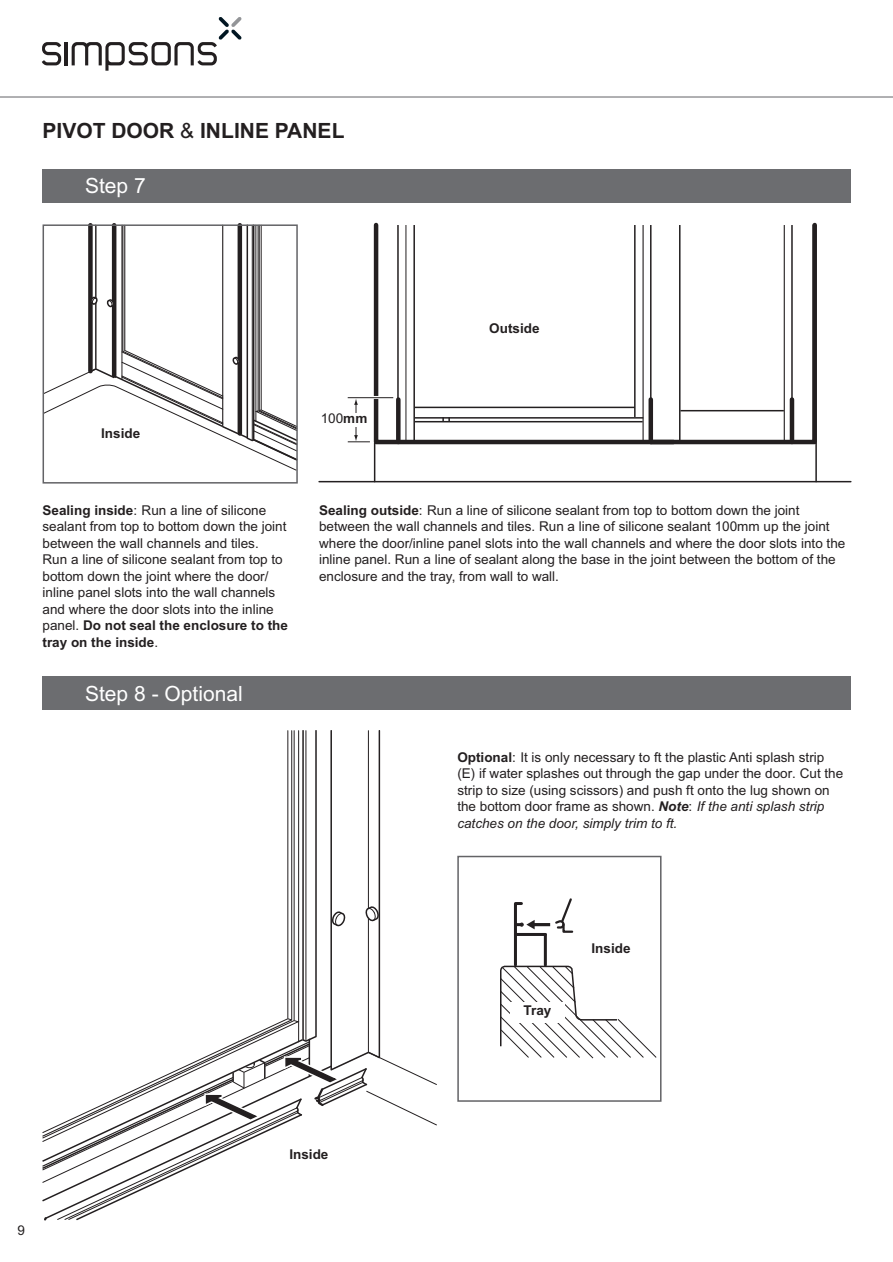
<style>
.page{position:relative;width:893px;height:1262px;background:#fff}
.page>*{position:absolute;margin:0;border:0;box-sizing:border-box;transform-origin:0 0}
.t1{font:700 21px "Arial";color:#231f20}
.t2{font:21px "Arial";color:#fff}
.t3{font:13.5px/16.5px "Arial";color:#231f20}
.t4{font:700 13.5px "Arial";color:#231f20}
.t5{font:13.5px "Arial Unicode MS";color:#231f20}
.s1{font-family:"Arial Unicode MS";font-weight:400}
.s2{font-family:"Arial Unicode MS";font-weight:400;color:#fff}
.s3{font-family:"Arial Unicode MS"}
.s4{font-family:"Arial";font-weight:700}
.s5{font-weight:700}
.s6{font-weight:700;font-style:italic}
.s7{font-style:italic}
</style>
<div class="page">
<svg style="left:42px;top:42px;width:19px;height:23px"></svg>
<hr style="left:65px;top:42px;width:3px;height:23px;background:#231f20">
<svg style="left:72px;top:17px;width:169px;height:54px"></svg>
<hr style="left:0;top:97px;width:892px;height:1px;background:#636366">
<div style="left:43px;top:169px;width:807px;height:34px;background:#6c6d70"></div>
<div style="left:43px;top:676px;width:807px;height:34px;background:#6c6d70"></div>
<hr style="left:315px;top:730px;width:2px;height:306px;background:#231f20">
<hr style="left:302px;top:730px;width:2px;height:309px;background:#231f20">
<hr style="left:298px;top:730px;width:1px;height:311px;background:#231f20">
<hr style="left:294px;top:730px;width:1px;height:290px;background:#231f20">
<hr style="left:305px;top:730px;width:1px;height:309px;background:#231f20">
<hr style="left:287px;top:730px;width:1px;height:288px;background:#231f20">
<hr style="left:291px;top:730px;width:1px;height:289px;background:#231f20">
<hr style="left:378px;top:730px;width:2px;height:327px;background:#231f20">
<hr style="left:330px;top:730px;width:2px;height:339px;background:#231f20">
<hr style="left:368px;top:730px;width:1px;height:322px;background:#231f20">
<svg style="left:365px;top:904px;width:14px;height:18px"></svg>
<svg style="left:330px;top:909px;width:16px;height:18px"></svg>
<svg style="left:42px;top:1018px;width:395px;height:203px"></svg>
<svg style="left:500px;top:898px;width:156px;height:160px"></svg>
<div style="left:457px;top:855px;width:204px;height:246px;border:2px solid #636366"></div>
<div style="left:88px;top:225px;width:5px;height:146px;background:#231f20"></div>
<hr style="left:112px;top:225px;width:4px;height:150px;background:#231f20">
<svg style="left:106px;top:297px;width:7px;height:11px"></svg>
<hr style="left:222px;top:225px;width:1px;height:201px;background:#231f20">
<hr style="left:122px;top:225px;width:1px;height:126px;background:#231f20">
<hr style="left:124px;top:225px;width:1px;height:125px;background:#231f20">
<hr style="left:95px;top:225px;width:1px;height:143px;background:#231f20">
<svg style="left:91px;top:295px;width:7px;height:11px"></svg>
<hr style="left:246px;top:225px;width:2px;height:213px;background:#231f20">
<hr style="left:253px;top:225px;width:1px;height:215px;background:#231f20">
<hr style="left:255px;top:225px;width:1px;height:196px;background:#231f20">
<hr style="left:258px;top:225px;width:1px;height:186px;background:#231f20">
<hr style="left:252px;top:225px;width:1px;height:215px;background:#231f20">
<hr style="left:261px;top:225px;width:1px;height:185px;background:#231f20">
<hr style="left:259px;top:225px;width:1px;height:185px;background:#231f20">
<div style="left:237px;top:225px;width:5px;height:208px;background:#231f20"></div>
<svg style="left:42px;top:350px;width:253px;height:121px"></svg>
<div style="left:43px;top:224px;width:255px;height:259px;border:2px solid #636366"></div>
<svg style="left:373px;top:222px;width:273px;height:224px"></svg>
<svg style="left:396px;top:399px;width:4px;height:43px"></svg>
<svg style="left:646px;top:222px;width:171px;height:224px"></svg>
<hr style="left:650px;top:225px;width:1px;height:217px;background:#231f20">
<hr style="left:319px;top:481px;width:531px;height:1px;background:#231f20">
<hr style="left:374px;top:443px;width:1px;height:38px;background:#231f20">
<hr style="left:815px;top:443px;width:1px;height:38px;background:#231f20">
<hr style="left:348px;top:396px;width:45px;height:3px;background:#fff">
<hr style="left:348px;top:397px;width:45px;height:1px;background:#231f20">
<svg style="left:348px;top:223px;width:43px;height:221px"></svg>
<div style="left:317px;top:413px;width:54px;height:13px;background:#fff"></div>
<div style="left:510px;top:1002px;width:54px;height:20px;background:#fff"></div>
<h1 class="t1" style="left:43px;top:123px;width:321px">PIVOT DOOR <span class="s1">&amp;</span> INLINE PANEL <span class="s2">1</span></h1>
<h1 class="t2" style="left:85px;top:178px;width:62px">Step <span class="s3">7</span></h1>
<p class="t4" style="left:101px;top:428px;width:41px">Inside</p>
<p class="t5" style="left:321px;top:413px;width:48px">100<span class="s4">mm</span></p>
<p class="t4" style="left:489px;top:323px;width:52px">Outside</p>
<p class="t3" style="left:43px;top:503px;width:247px"><span class="s5">Sealing inside</span><span class="s3">:</span> Run a line of silicone sealant from top to bottom down the joint between the wall channels and tiles<span class="s3">.<br></span>Run a line of silicone sealant from top to bottom down the joint where the door/ inline panel slots into the wall channels and where the door slots into the inline panel<span class="s3">.</span> <span class="s5">Do not seal the enclosure to the tray on the inside</span><span class="s3">.</span></p>
<p class="t3" style="left:319px;top:503px;width:528px"><span class="s5">Sealing outside</span><span class="s3">:</span> Run a line of silicone sealant from top to bottom down the joint between the wall channels and tiles<span class="s3">.</span> Run a line of silicone sealant <span class="s3">100</span>mm up the joint where the door/inline panel slots into the wall channels and where the door slots into the inline panel<span class="s3">.</span> Run a line of sealant along the base in the joint between the bottom of the enclosure and the tray, from wall to wall.</p>
<h1 class="t2" style="left:85px;top:685px;width:159px">Step 8 - Optional</h1>
<p class="t3" style="left:457px;top:750px;width:387px"><span class="s5">Optional</span><span class="s3">:</span> It is only necessary to ft the plastic Anti splash strip <span class="s3">(</span>E<span class="s3">)</span> if water splashes out through the gap under the door<span class="s3">.</span> Cut the strip to size (using scissors) and push ft onto the lug shown on the bottom door frame as shown<span class="s3">.</span> <span class="s6">Note</span><span class="s3">:</span> <span class="s7">If the anti splash strip catches on the door, simply trim to ft.</span></p>
<p class="t4" style="left:523px;top:1005px;width:29px">Tray</p>
<p class="t4" style="left:591px;top:942px;width:41px">Inside</p>
<p class="t3" style="left:18px;top:1223px;width:9px">9</p>
<p class="t4" style="left:289px;top:1148px;width:41px">Inside</p>
</div>
